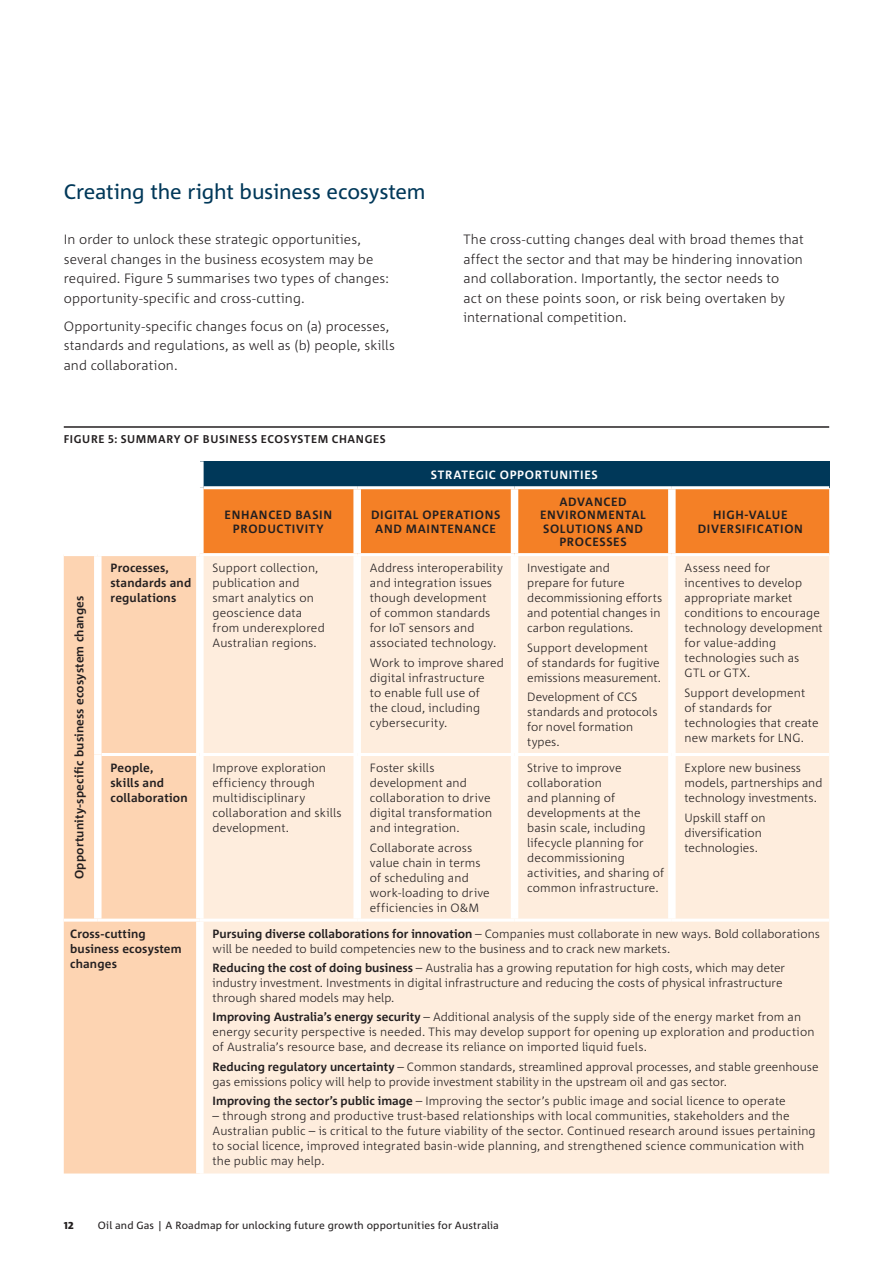
<style>
.page{position:relative;width:893px;height:1263px;background:#fff}
.page>*{position:absolute;margin:0;border:0;box-sizing:border-box;transform-origin:0 0}
.H2_Heading{font:21px "Corpid C1";letter-spacing:-.01em;color:#003859}
.Body_Copy{font:300 13.5px/19.5px "Corpid C1";letter-spacing:.005em;color:#231f20}
.Table_text_-_light{font:300 12px/15px "Corpid C1";letter-spacing:.005em;color:#231f20}
.Table_text_-_light-2{font:700 12px/15px "Corpid C1";letter-spacing:.015em;color:#231f20}
.Table_header_row_-_L{font:700 12px/13.5px "Corpid C1";letter-spacing:.055em;color:#231f20;text-align:center}
.Table_header_row_-_L-2{font:700 12px "Corpid C1";letter-spacing:.055em;color:#fff}
.Table_Chart_heading{font:700 11.25px "Corpid C1";letter-spacing:.055em;color:#231f20}
.t1{font:10.5px "Corpid C1";letter-spacing:.015em;color:#231f20}
.t2{font:800 10.5px "Corpid C1";color:#231f20}
.s1{font-weight:700}
</style>
<div class="page">
<hr style="left:892px;top:0;width:1px;height:1263px;background:#003859">
<hr style="left:64px;top:426px;width:765px;height:2px;background:#231f20">
<div style="left:200px;top:461px;width:629px;height:27px;background:#003859"></div>
<div style="left:204px;top:489px;width:625px;height:64px;background:#f48026"></div>
<div style="left:64px;top:556px;width:132px;height:617px;background:#fdd4b2"></div>
<div style="left:204px;top:556px;width:625px;height:617px;background:#feeddd"></div>
<div style="left:196px;top:461px;width:8px;height:27px;background:#fff"></div>
<div style="left:353px;top:489px;width:8px;height:64px;background:#fff"></div>
<div style="left:511px;top:489px;width:7px;height:64px;background:#fff"></div>
<div style="left:668px;top:489px;width:8px;height:64px;background:#fff"></div>
<div style="left:94px;top:556px;width:8px;height:198px;background:#fff"></div>
<div style="left:353px;top:556px;width:8px;height:197px;background:#fff"></div>
<div style="left:511px;top:556px;width:7px;height:197px;background:#fff"></div>
<div style="left:668px;top:556px;width:8px;height:197px;background:#fff"></div>
<div style="left:94px;top:754px;width:8px;height:165px;background:#fff"></div>
<div style="left:353px;top:756px;width:8px;height:163px;background:#fff"></div>
<div style="left:511px;top:756px;width:7px;height:163px;background:#fff"></div>
<div style="left:668px;top:756px;width:8px;height:163px;background:#fff"></div>
<hr style="left:204px;top:486px;width:153px;height:3px;background:#fff">
<hr style="left:357px;top:486px;width:157px;height:3px;background:#fff">
<hr style="left:514px;top:486px;width:158px;height:3px;background:#fff">
<hr style="left:672px;top:486px;width:157px;height:3px;background:#fff">
<hr style="left:102px;top:753px;width:98px;height:3px;background:#fff">
<hr style="left:200px;top:753px;width:157px;height:3px;background:#fff">
<hr style="left:357px;top:753px;width:157px;height:3px;background:#fff">
<hr style="left:514px;top:753px;width:158px;height:3px;background:#fff">
<hr style="left:672px;top:753px;width:157px;height:3px;background:#fff">
<hr style="left:64px;top:919px;width:34px;height:3px;background:#fff">
<hr style="left:98px;top:919px;width:102px;height:3px;background:#fff">
<hr style="left:200px;top:919px;width:157px;height:3px;background:#fff">
<hr style="left:357px;top:919px;width:157px;height:3px;background:#fff">
<hr style="left:514px;top:919px;width:158px;height:3px;background:#fff">
<hr style="left:672px;top:919px;width:157px;height:3px;background:#fff">
<h2 class="H2_Heading" style="left:64px;top:179px;width:363px">Creating the right business ecosystem</h2>
<p class="Body_Copy" style="left:64px;top:230px;width:327px">In order to unlock these strategic opportunities, several changes in the business ecosystem may be required. Figure 5 summarises two types of changes: opportunity‑specific and cross-cutting.</p>
<p class="Body_Copy" style="left:64px;top:316px;width:333px">Opportunity-specific changes focus on (a) processes, standards and regulations, as well as (b) people, skills and collaboration.</p>
<p class="Table_Chart_heading" style="left:64px;top:432px;width:324px">FIGURE 5: SUMMARY OF BUSINESS ECOSYSTEM CHANGES</p>
<p class="Body_Copy" style="left:463px;top:230px;width:342px">The cross-cutting changes deal with broad themes that affect the sector and that may be hindering innovation and collaboration. Importantly, the sector needs to<br>act on these points soon, or risk being overtaken by international competition.</p>
<p class="Table_text_-_light-2" style="left:71px;top:879px;width:285px;rotate:-90deg">Opportunity-specific business ecosystem changes</p>
<p class="Table_header_row_-_L-2" style="left:431px;top:467px;width:168px">STRATEGIC OPPORTUNITIES</p>
<p class="Table_header_row_-_L" style="left:225px;top:508px;width:109px">ENHANCED BASIN<br>PRODUCTIVITY</p>
<p class="Table_header_row_-_L" style="left:371px;top:508px;width:131px">DIGITAL OPERATIONS<br>AND MAINTENANCE</p>
<p class="Table_text_-_light-2" style="left:111px;top:560px;width:82px">Processes, standards and regulations</p>
<p class="Table_text_-_light" style="left:213px;top:560px;width:114px">Support collection, publication and smart analytics on geoscience data from underexplored<br>Australian regions.</p>
<p class="Table_text_-_light" style="left:370px;top:560px;width:135px">Address interoperability and integration issues though development<br>of common standards for IoT sensors and associated technology.</p>
<p class="Table_text_-_light" style="left:370px;top:655px;width:135px">Work to improve shared digital infrastructure<br>to enable full use of<br>the cloud, including cybersecurity.</p>
<p class="Table_header_row_-_L" style="left:540px;top:494px;width:107px">ADVANCED<br>ENVIRONMENTAL<br>SOLUTIONS AND<br>PROCESSES</p>
<p class="Table_text_-_light" style="left:527px;top:560px;width:136px">Investigate and<br>prepare for future decommissioning efforts and potential changes in carbon regulations.</p>
<p class="Table_text_-_light" style="left:527px;top:640px;width:135px">Support development of standards for fugitive emissions measurement.</p>
<p class="Table_text_-_light" style="left:527px;top:689px;width:132px">Development of CCS standards and protocols for novel formation types.</p>
<p class="Table_header_row_-_L" style="left:698px;top:508px;width:107px">HIGH-VALUE<br>DIVERSIFICATION</p>
<p class="Table_text_-_light" style="left:685px;top:560px;width:140px">Assess need for incentives to develop appropriate market conditions to encourage technology development for value-adding technologies such as<br>GTL or GTX.</p>
<p class="Table_text_-_light" style="left:685px;top:685px;width:135px">Support development of standards for technologies that create new markets for LNG.</p>
<p class="Table_text_-_light-2" style="left:111px;top:760px;width:79px">People,<br>skills and collaboration</p>
<p class="Table_text_-_light" style="left:213px;top:760px;width:131px">Improve exploration efficiency through multidisciplinary collaboration and skills development.</p>
<p class="Table_text_-_light" style="left:370px;top:760px;width:124px">Foster skills development and collaboration to drive digital transformation and integration.</p>
<p class="Table_text_-_light" style="left:370px;top:839px;width:121px">Collaborate across value chain in terms of scheduling and work-loading to drive efficiencies in O&amp;M</p>
<p class="Table_text_-_light" style="left:527px;top:760px;width:138px">Strive to improve collaboration<br>and planning of developments at the basin scale, including lifecycle planning for decommissioning activities, and sharing of common infrastructure.</p>
<p class="Table_text_-_light" style="left:685px;top:760px;width:139px">Explore new business models, partnerships and technology investments.</p>
<p class="Table_text_-_light" style="left:685px;top:809px;width:82px">Upskill staff on diversification technologies.</p>
<p class="Table_text_-_light-2" style="left:70px;top:926px;width:113px">Cross-cutting business ecosystem changes</p>
<p class="Table_text_-_light" style="left:213px;top:926px;width:609px"><span class="s1">Pursuing diverse collaborations for innovation</span> – Companies must collaborate in new ways. Bold collaborations will be needed to build competencies new to the business and to crack new markets.</p>
<p class="Table_text_-_light" style="left:213px;top:960px;width:574px"><span class="s1">Reducing the cost of doing business</span> – Australia has a growing reputation for high costs, which may deter industry investment. Investments in digital infrastructure and reducing the costs of physical infrastructure through shared models may help.</p>
<p class="Table_text_-_light" style="left:213px;top:1009px;width:603px"><span class="s1">Improving Australia’s energy security</span> – Additional analysis of the supply side of the energy market from an energy security perspective is needed. This may develop support for opening up exploration and production of Australia’s resource base, and decrease its reliance on imported liquid fuels.</p>
<p class="Table_text_-_light" style="left:213px;top:1059px;width:607px"><span class="s1">Reducing regulatory uncertainty</span> – Common standards, streamlined approval processes, and stable greenhouse gas emissions policy will help to provide investment stability in the upstream oil and gas sector.</p>
<p class="Table_text_-_light" style="left:213px;top:1093px;width:575px"><span class="s1">Improving the sector’s public image</span> – Improving the sector’s public image and social licence to operate</p>
<p class="Table_text_-_light" style="left:213px;top:1108px;width:605px">– through strong and productive trust-based relationships with local communities, stakeholders and the Australian public – is critical to the future viability of the sector. Continued research around issues pertaining to social licence, improved integrated basin-wide planning, and strengthened science communication with the public may help.</p>
<p class="t2" style="left:64px;top:1218px;width:11px">12</p>
<p class="t1" style="left:98px;top:1218px;width:403px">Oil and Gas | A Roadmap for unlocking future growth opportunities for Australia</p>
</div>
